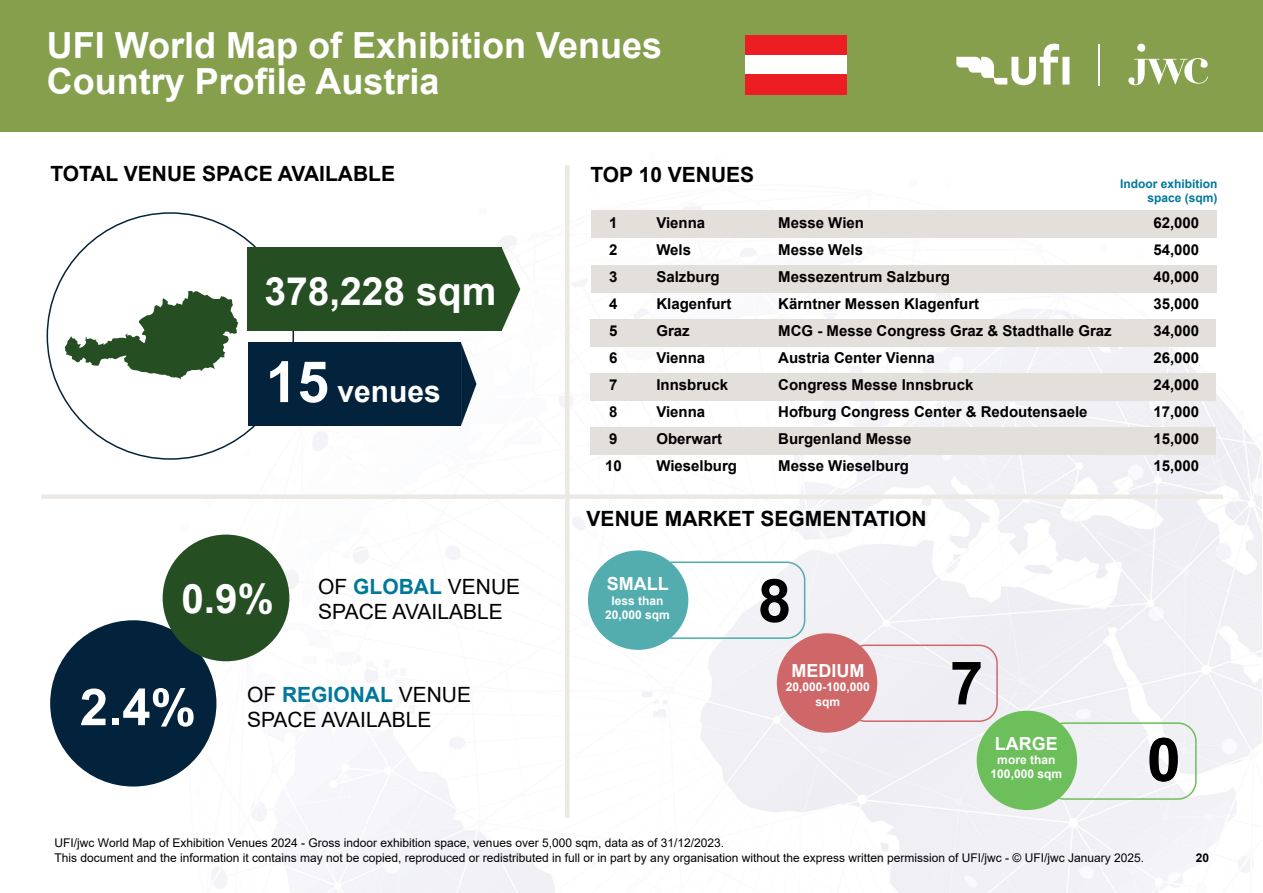
<style>
.page{position:relative;width:1263px;height:893px;background:#fff}
.page>*{position:absolute;margin:0;border:0;box-sizing:border-box;transform-origin:0 0}
.t1{font:700 60px "Arial";color:#000}
.t2{font:700 51px "Arial";color:#fff}
.t3{font:700 40.5px "Arial";color:#fff}
.t4{font:700 39px "Arial";color:#fff}
.t5{font:700 36px/36px "Arial";color:#fff}
.t6{font:700 30px "Arial";color:#fff}
.t7{font:700 21px "Arial";color:#000}
.t8{font:21px/25.2px "Arial";color:#000}
.t9{font:700 18px "Arial";color:#fff}
.t10{font:700 15px/27px "Arial";color:#000}
.t11{font:12px/14.4px "Arial";color:#000}
.t12{font:700 12px/14.4px "Arial";color:#fff;text-align:center}
.t13{font:700 12px/14.4px "Arial";color:#01789a;text-align:right}
.t14{font:700 12px "Arial";color:#000}
.s1{font-size:57px}
.s2{font-weight:700;color:#01789a}
</style>
<div class="page">
<img style="left:0;top:131px;width:1262px;height:762px">
<div style="left:0;top:0;width:1263px;height:131px;background:#859f4d"></div>
<svg style="left:956px;top:44px;width:113px;height:41px"></svg>
<hr style="left:1099px;top:44px;width:1px;height:41px;background:#fff">
<svg style="left:1128px;top:58px;width:80px;height:27px"></svg>
<div style="left:1137px;top:44px;width:8px;height:8px;background:#fff;border-radius:50%"></div>
<div style="left:50px;top:620px;width:166px;height:166px;background:#02233b;border-radius:50%"></div>
<div style="left:163px;top:535px;width:126px;height:126px;background:#264e23;border-radius:50%"></div>
<div style="left:591px;top:211px;width:626px;height:27px;background:#e3dfda"></div>
<div style="left:591px;top:265px;width:626px;height:27px;background:#e3dfda"></div>
<div style="left:590px;top:319px;width:626px;height:28px;background:#e3dfda"></div>
<div style="left:590px;top:374px;width:626px;height:27px;background:#e3dfda"></div>
<div style="left:590px;top:428px;width:626px;height:27px;background:#e3dfda"></div>
<div style="left:247px;top:248px;width:255px;height:83px;background:#264e23"></div>
<svg style="left:502px;top:248px;width:18px;height:83px"></svg>
<div style="left:249px;top:342px;width:212px;height:84px;background:#02233b"></div>
<svg style="left:461px;top:342px;width:15px;height:83px"></svg>
<svg style="left:65px;top:291px;width:173px;height:88px"></svg>
<hr style="left:565px;top:165px;width:4px;height:653px;background:#ece9e5">
<div style="left:41px;top:494px;width:1182px;height:5px;background:#ece9e5"></div>
<div style="left:654px;top:561px;width:151px;height:78px;border:2px solid #50acad;border-radius:18px"></div>
<div style="left:588px;top:550px;width:100px;height:100px;background:#53adae;border-radius:50%"></div>
<div style="left:847px;top:644px;width:151px;height:78px;border:2px solid #cf6768;border-radius:18px"></div>
<div style="left:1045px;top:722px;width:152px;height:78px;border:2px solid #6cbf5a;border-radius:18px"></div>
<div style="left:777px;top:633px;width:100px;height:100px;background:#cf6768;border-radius:50%"></div>
<div style="left:977px;top:711px;width:100px;height:99px;background:#6cbf5a;border-radius:50%"></div>
<div style="left:745px;top:35px;width:102px;height:60px;background:#ed1d24"></div>
<div style="left:745px;top:56px;width:102px;height:18px;background:#fff"></div>
<h3 class="t5" style="left:47px;top:28px;width:617px">UFI World Map of Exhibition Venues<br>Country Profile Austria</h3>
<h3 class="t7" style="left:50px;top:159px;width:346px">TOTAL VENUE SPACE AVAILABLE</h3>
<h3 class="t7" style="left:590px;top:160px;width:165px">TOP 10 VENUES</h3>
<p class="t10" style="left:605px;top:210px;width:18px">1<br>2<br>3<br>4<br>5<br>6<br>7<br>8<br>9<br>10</p>
<p class="t10" style="left:656px;top:209px;width:82px">Vienna<br>Wels<br>Salzburg<br>Klagenfurt<br>Graz<br>Vienna<br>Innsbruck<br>Vienna<br>Oberwart<br>Wieselburg</p>
<p class="t10" style="left:778px;top:209px;width:335px">Messe Wien<br>Messe Wels<br>Messezentrum Salzburg<br>Kärntner Messen Klagenfurt<br>MCG - Messe Congress Graz &amp; Stadthalle Graz<br>Austria Center Vienna<br>Congress Messe Innsbruck<br>Hofburg Congress Center &amp; Redoutensaele<br>Burgenland Messe<br>Messe Wieselburg</p>
<p class="t10" style="left:1153px;top:209px;width:47px;text-align:justify">62,000<br>54,000<br>40,000<br>35,000<br>34,000<br>26,000<br>24,000<br>17,000<br>15,000<br>15,000</p>
<p class="t13" style="left:1120px;top:176px;width:99px">Indoor exhibition space (sqm)</p>
<h3 class="t4" style="left:264px;top:264px;width:233px">378,228 sqm</h3>
<h3 class="t6" style="left:266px;top:370px;width:177px"><span class="s1">15</span> venues</h3>
<h3 class="t3" style="left:181px;top:570px;width:94px">0.9%</h3>
<h3 class="t8" style="left:318px;top:574px;width:203px">OF <span class="s2">GLOBAL</span> VENUE<br>SPACE AVAILABLE</h3>
<h2 class="t2" style="left:80px;top:671px;width:118px">2.4%</h2>
<h3 class="t8" style="left:247px;top:682px;width:226px">OF <span class="s2">REGIONAL</span> VENUE<br>SPACE AVAILABLE</h3>
<h3 class="t7" style="left:587px;top:504px;width:341px">VENUE MARKET SEGMENTATION</h3>
<p class="t9" style="left:607px;top:571px;width:63px">SMALL</p>
<p class="t12" style="left:605px;top:593px;width:66px">less than<br>20,000 sqm</p>
<h1 class="t1" style="left:758px;top:558px;width:35px">8</h1>
<p class="t9" style="left:791px;top:658px;width:74px">MEDIUM</p>
<p class="t12" style="left:786px;top:680px;width:86px">20,000-100,000 sqm</p>
<h1 class="t1" style="left:950px;top:641px;width:35px">7</h1>
<p class="t9" style="left:995px;top:731px;width:64px">LARGE</p>
<p class="t12" style="left:991px;top:753px;width:73px">more than<br>100,000 sqm</p>
<h1 class="t1" style="left:1147px;top:717px;width:35px">0</h1>
<p class="t11" style="left:55px;top:836px;width:1091px">UFI/jwc World Map of Exhibition Venues 2024 - Gross indoor exhibition space, venues over 5,000 sqm, data as of 31/12/2023.<br>This document and the information it contains may not be copied, reproduced or redistributed in full or in part by any organisation without the express written permission of UFI/jwc - © UFI/jwc January 2025.</p>
<p class="t14" style="left:1196px;top:849px;width:15px">20</p>
</div>
